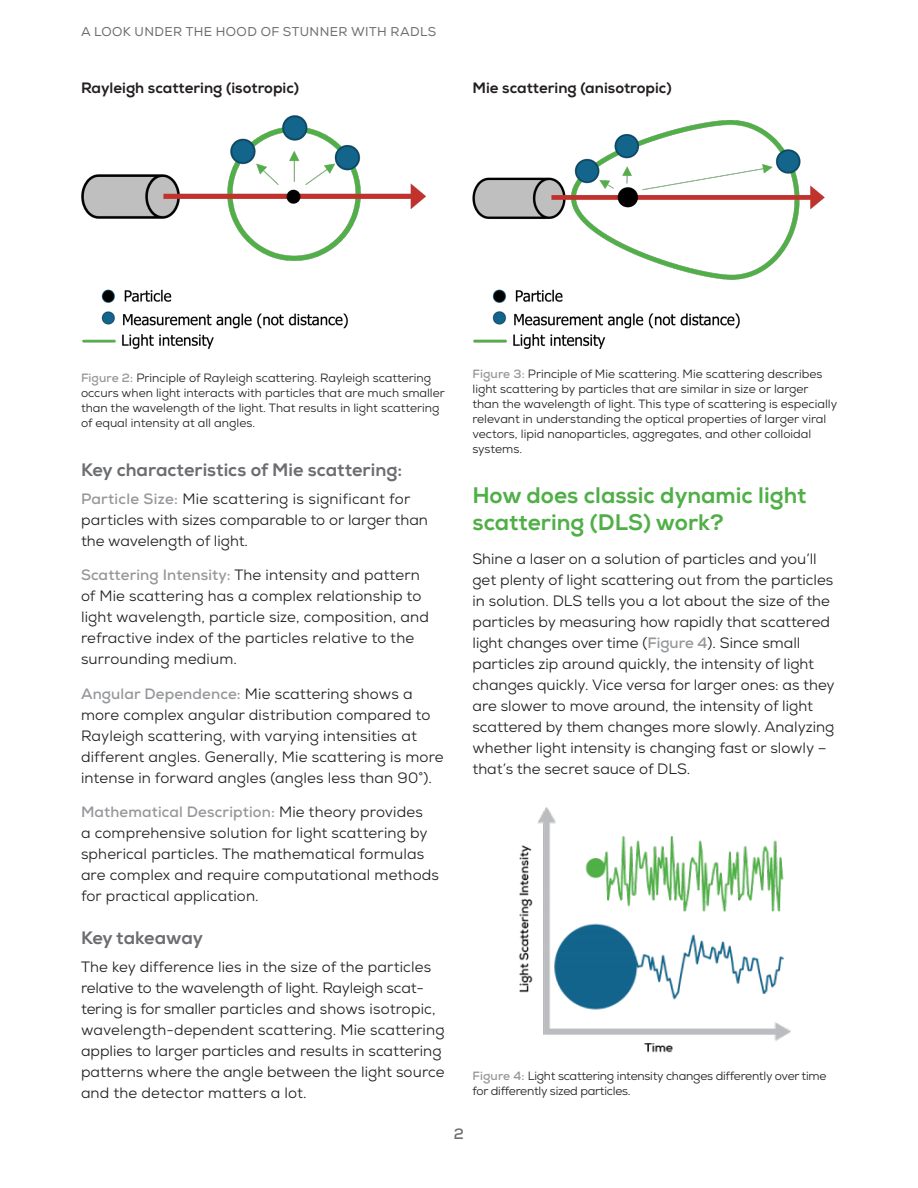
<style>
.page{position:relative;width:918px;height:1188px;background:#fff}
.page>*{position:absolute;margin:0;border:0;box-sizing:border-box;transform-origin:0 0}
.body{font:22.5px/27px "Nexa X Bold";color:#50af47}
.header_2{font:18px "Nexa X Bold";color:#6c6d70}
.body-2{font:15px/21px "Nexa";color:#231f20}
.header_3{font:15px "Nexa X Bold";color:#231f20}
.t1{font:700 15px "Nexa";color:#6c6d70}
.t2{font:12.75px "Nexa";letter-spacing:.03em;color:#6c6d70}
.t3{font:12px/15px "Nexa";color:#231f20}
.t4{font:12px/15px "Nexa";letter-spacing:-.02em;color:#231f20}
.s1{font-weight:700;color:#95979a}
</style>
<div class="page">
<img style="left:472px;top:120px;width:353px;height:160px">
<img style="left:81px;top:116px;width:345px;height:145px">
<img style="left:82px;top:289px;width:266px;height:61px">
<img style="left:473px;top:289px;width:267px;height:60px">
<img style="left:519px;top:808px;width:272px;height:245px">
<p class="t2" style="left:81px;top:24px;width:357px">A LOOK UNDER THE HOOD OF STUNNER WITH RADLS</p>
<p class="header_3" style="left:81px;top:79px;width:220px">Rayleigh scattering (isotropic)</p>
<p class="header_3" style="left:472px;top:79px;width:201px">Mie scattering (anisotropic)</p>
<p class="t3" style="left:81px;top:370px;width:365px"><span class="s1">Figure 2:</span> Principle of Rayleigh scattering. Rayleigh scattering occurs when light interacts with particles that are much smaller than the wavelength of the light. That results in light scattering of equal intensity at all angles.</p>
<p class="t3" style="left:472px;top:366px;width:366px"><span class="s1">Figure 3:</span> Principle of Mie scattering. Mie scattering describes light scattering by particles that are similar in size or larger than the wavelength of light. This type of scattering is especially relevant in understanding the optical properties of larger viral vectors, lipid nanoparticles, aggregates, and other colloidal systems.</p>
<p class="header_2" style="left:81px;top:459px;width:323px">Key characteristics of Mie scattering:</p>
<p class="body-2" style="left:81px;top:488px;width:349px"><span class="s1">Particle Size:</span> Mie scattering is significant for particles with sizes comparable to or larger than the wavelength of light.</p>
<p class="body-2" style="left:81px;top:565px;width:349px"><span class="s1">Scattering Intensity:</span> The intensity and pattern of Mie scattering has a complex relationship to light wavelength, particle size, composition, and refractive index of the particles relative to the surrounding medium.</p>
<p class="body-2" style="left:81px;top:683px;width:364px"><span class="s1">Angular Dependence:</span> Mie scattering shows a more complex angular distribution compared to Rayleigh scattering, with varying intensities at different angles. Generally, Mie scattering is more intense in forward angles (angles less than 90°).</p>
<p class="body-2" style="left:81px;top:802px;width:359px"><span class="s1">Mathematical Description:</span> Mie theory provides<br>a comprehensive solution for light scattering by spherical particles. The mathematical formulas are complex and require computational methods for practical application.</p>
<p class="header_2" style="left:81px;top:927px;width:124px">Key takeaway</p>
<p class="body-2" style="left:81px;top:956px;width:365px">The key difference lies in the size of the particles relative to the wavelength of light. Rayleigh scat&shy;tering is for smaller particles and shows isotropic, wavelength-dependent scattering. Mie scattering applies to larger particles and results in scattering patterns where the angle between the light source and the detector matters a lot.</p>
<p class="body" style="left:472px;top:482px;width:335px">How does classic dynamic light scattering (DLS) work?</p>
<p class="body-2" style="left:472px;top:549px;width:364px">Shine a laser on a solution of particles and you’ll get plenty of light scattering out from the particles in solution. DLS tells you a lot about the size of the particles by measuring how rapidly that scattered light changes over time (<span class="s1">Figure 4</span>). Since small particles zip around quickly, the intensity of light changes quickly. Vice versa for larger ones: as they are slower to move around, the intensity of light scattered by them changes more slowly. Analyzing whether light intensity is changing fast or slowly – that’s the secret sauce of DLS.</p>
<p class="t4" style="left:472px;top:1068px;width:355px"><span class="s1">Figure 4:</span> Light scattering intensity changes differently over time for differently sized particles.</p>
<p class="t1" style="left:454px;top:1124px;width:12px">2</p>
</div>
